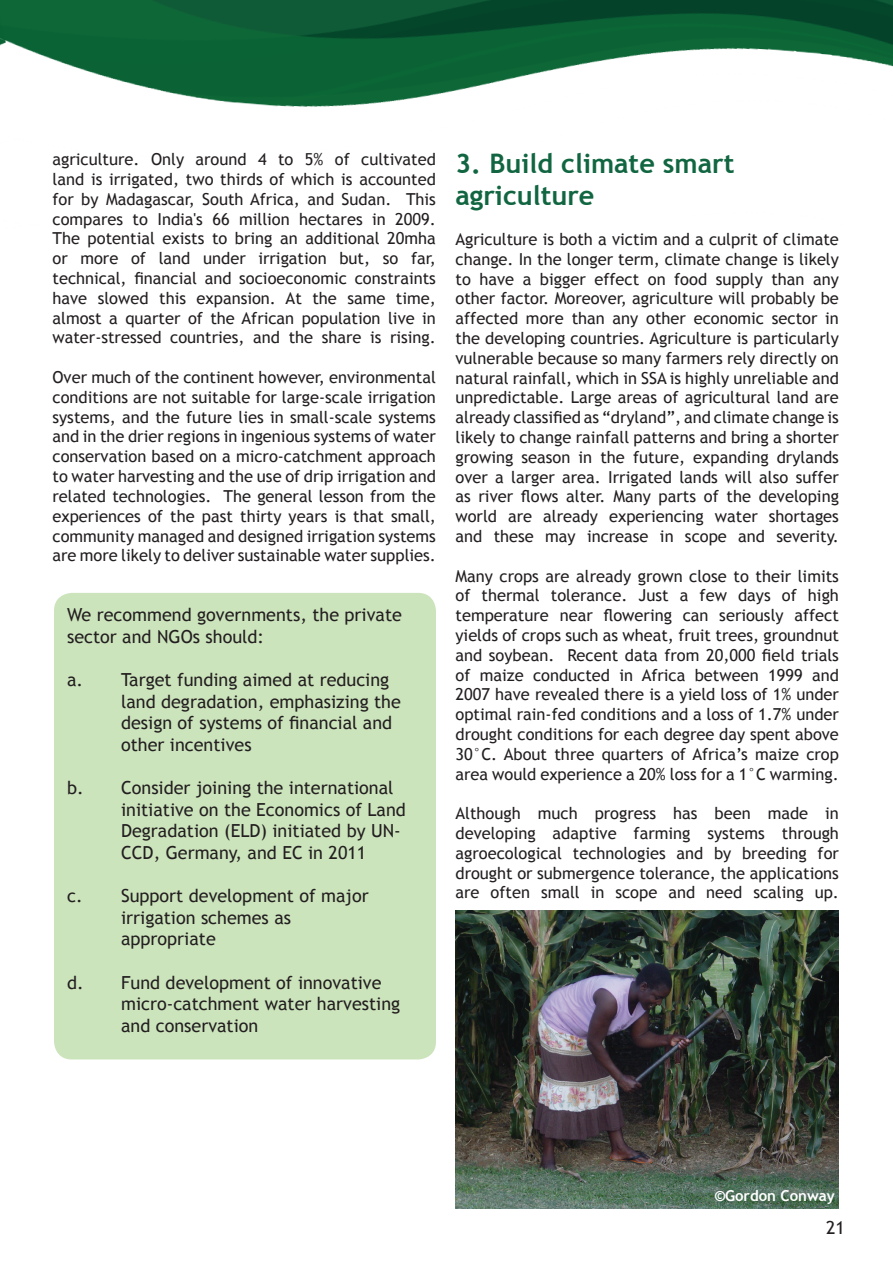
<style>
.page{position:relative;width:893px;height:1263px;background:#fff}
.page>*{position:absolute;margin:0;border:0;box-sizing:border-box;transform-origin:0 0}
.t1{font:700 27px/32.4px "Trebuchet MS";color:#116641}
.t2{font:18px/21.6px "Trebuchet MS";color:#231f20}
.t3{font:16.5px/19.8px "Trebuchet MS";color:#231f20;text-align:justify}
.t4{font:700 15px "Trebuchet MS";color:#fff}
</style>
<div class="page">
<img style="left:0;top:0;width:893px;height:107px">
<div style="left:54px;top:593px;width:382px;height:466px;background:#cce4bc;border-radius:18px"></div>
<img style="left:455px;top:910px;width:384px;height:299px">
<p class="t3" style="left:52px;top:150px;width:385px">agriculture. Only around 4 to 5% of cultivated land is irrigated, two thirds of which is accounted for by Madagascar, South Africa, and Sudan. This compares to India's 66 million hectares in 2009.<br>The potential exists to bring an additional 20mha or more of land under irrigation but, so far, technical, financial and socioeconomic constraints have slowed this expansion. At the same time, almost a quarter of the African population live in water-stressed countries, and the share is rising.</p>
<p class="t3" style="left:52px;top:368px;width:385px">Over much of the continent however, environmental conditions are not suitable for large-scale irrigation systems, and the future lies in small-scale systems and in the drier regions in ingenious systems of water conservation based on a micro-catchment approach to water harvesting and the use of drip irrigation and related technologies. The general lesson from the experiences of the past thirty years is that small, community managed and designed irrigation systems are more likely to deliver sustainable water supplies.</p>
<p class="t2" style="left:67px;top:604px;width:336px">We recommend governments, the private sector and NGOs should:</p>
<p class="t2" style="left:121px;top:669px;width:281px;text-indent:-54px">a. Target funding aimed at reducing land degradation, emphasizing the design of systems of financial and other incentives</p>
<p class="t2" style="left:121px;top:777px;width:286px;text-indent:-54px">b. Consider joining the international initiative on the Economics of Land Degradation (ELD) initiated by UN-CCD, Germany, and EC in 2011</p>
<p class="t2" style="left:121px;top:885px;width:249px;text-indent:-54px">c. Support development of major irrigation schemes as appropriate</p>
<p class="t2" style="left:121px;top:972px;width:281px;text-indent:-54px">d. Fund development of innovative micro-catchment water harvesting and conservation</p>
<h1 class="t1" style="left:455px;top:147px;width:280px">3. Build climate smart agriculture</h1>
<p class="t3" style="left:455px;top:229px;width:385px">Agriculture is both a victim and a culprit of climate change. In the longer term, climate change is likely to have a bigger effect on food supply than any other factor. Moreover, agriculture will probably be affected more than any other economic sector in the developing countries. Agriculture is particularly vulnerable because so many farmers rely directly on natural rainfall, which in SSA is highly unreliable and unpredictable. Large areas of agricultural land are already classified as “dryland”, and climate change is likely to change rainfall patterns and bring a shorter growing season in the future, expanding drylands over a larger area. Irrigated lands will also suffer as river flows alter. Many parts of the developing world are already experiencing water shortages and these may increase in scope and severity.</p>
<p class="t3" style="left:455px;top:566px;width:385px">Many crops are already grown close to their limits of thermal tolerance. Just a few days of high temperature near flowering can seriously affect yields of crops such as wheat, fruit trees, groundnut and soybean. Recent data from 20,000 field trials of maize conducted in Africa between 1999 and 2007 have revealed there is a yield loss of 1% under optimal rain-fed conditions and a loss of 1.7% under drought conditions for each degree day spent above 30°C. About three quarters of Africa’s maize crop area would experience a 20% loss for a 1°C warming.</p>
<p class="t3" style="left:455px;top:804px;width:385px">Although much progress has been made in developing adaptive farming systems through agroecological technologies and by breeding for drought or submergence tolerance, the applications are often small in scope and need scaling up.</p>
<p class="t4" style="left:714px;top:1186px;width:122px">©Gordon Conway</p>
<p class="t2" style="left:826px;top:1217px;width:20px">21</p>
</div>
